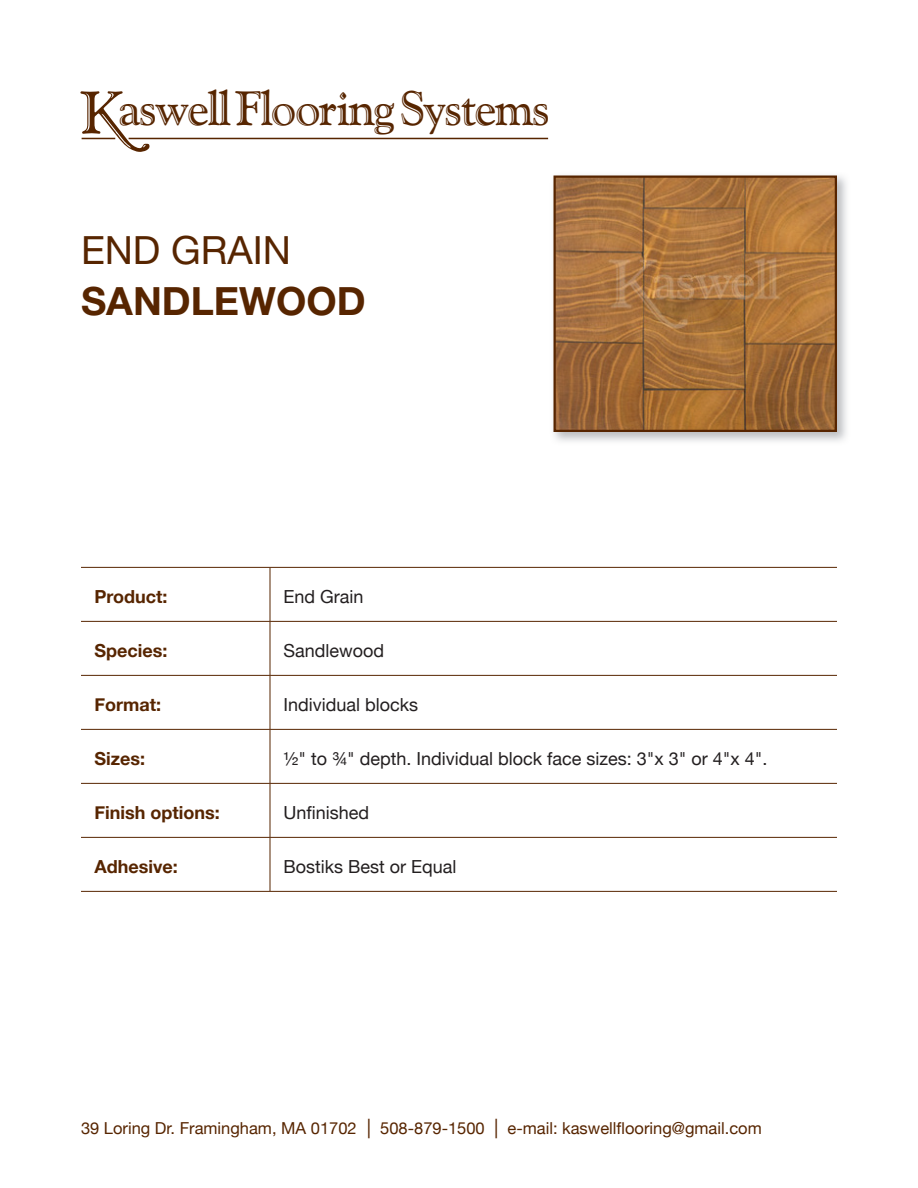
<style>
.page{position:relative;width:918px;height:1188px;background:#fff}
.page>*{position:absolute;margin:0;border:0;box-sizing:border-box;transform-origin:0 0}
.t1{font:48.3px "Goudy Handtooled BT";letter-spacing:-.04em;color:#572500}
.t2{font:700 39px "Helvetica Neue LT Std";color:#572500}
.t3{font:39px "Helvetica Neue LT Std";color:#572500}
.t4{font:18px "Helvetica Neue";color:#231f20}
.t5{font:700 18px "Helvetica Neue";color:#572500}
.t6{font:16.5px "Helvetica Neue";color:#572500}
.s1{font-size:59.85px}
.s2{font-size:19.5px}
</style>
<div class="page">
<svg style="left:97px;top:108px;width:53px;height:44px"></svg>
<hr style="left:82px;top:138px;width:33px;height:1px;background:#572500">
<hr style="left:129px;top:138px;width:419px;height:1px;background:#572500">
<hr style="left:81px;top:621px;width:189px;height:1px;background:#572500">
<hr style="left:270px;top:621px;width:567px;height:1px;background:#572500">
<hr style="left:81px;top:675px;width:189px;height:1px;background:#572500">
<hr style="left:270px;top:675px;width:567px;height:1px;background:#572500">
<hr style="left:81px;top:729px;width:189px;height:1px;background:#572500">
<hr style="left:270px;top:729px;width:567px;height:1px;background:#572500">
<hr style="left:81px;top:783px;width:189px;height:1px;background:#572500">
<hr style="left:270px;top:783px;width:567px;height:1px;background:#572500">
<hr style="left:81px;top:837px;width:189px;height:1px;background:#572500">
<hr style="left:270px;top:837px;width:567px;height:1px;background:#572500">
<hr style="left:81px;top:891px;width:189px;height:1px;background:#572500">
<hr style="left:270px;top:891px;width:567px;height:1px;background:#572500">
<hr style="left:270px;top:568px;width:1px;height:53px;background:#572500">
<hr style="left:270px;top:622px;width:1px;height:53px;background:#572500">
<hr style="left:270px;top:676px;width:1px;height:53px;background:#572500">
<hr style="left:270px;top:730px;width:1px;height:53px;background:#572500">
<hr style="left:270px;top:784px;width:1px;height:53px;background:#572500">
<hr style="left:270px;top:838px;width:1px;height:53px;background:#572500">
<hr style="left:81px;top:567px;width:189px;height:1px;background:#572500">
<hr style="left:270px;top:567px;width:567px;height:1px;background:#572500">
<img style="left:557px;top:179px;width:277px;height:250px">
<div style="left:554px;top:176px;width:283px;height:256px;border:2px solid #572500"></div>
<h1 class="t1" style="left:81px;top:79px;width:471px"><span class="s1">K</span>aswell Flooring Systems</h1>
<h2 class="t3" style="left:81px;top:227px;width:212px">END GRAIN</h2>
<h2 class="t2" style="left:81px;top:277px;width:286px">SANDLEWOOD</h2>
<p class="t5" style="left:94px;top:583px;width:75px">Product:</p>
<p class="t4" style="left:284px;top:584px;width:82px">End Grain</p>
<p class="t5" style="left:94px;top:637px;width:74px">Species:</p>
<p class="t4" style="left:284px;top:638px;width:102px">Sandlewood</p>
<p class="t5" style="left:94px;top:691px;width:68px">Format:</p>
<p class="t4" style="left:284px;top:692px;width:136px">Individual blocks</p>
<p class="t5" style="left:94px;top:745px;width:52px">Sizes:</p>
<p class="t4" style="left:284px;top:746px;width:486px">½" to ¾" depth. Individual block face sizes: 3"x 3" or 4"x 4".</p>
<p class="t5" style="left:94px;top:799px;width:127px">Finish options:</p>
<p class="t4" style="left:284px;top:800px;width:87px">Unfinished</p>
<p class="t5" style="left:94px;top:853px;width:85px">Adhesive:</p>
<p class="t4" style="left:284px;top:854px;width:175px">Bostiks Best or Equal</p>
<p class="t6" style="left:81px;top:1116px;width:682px">39 Loring Dr. Framingham, MA 01702 <span class="s2">|</span> 508-879-1500 <span class="s2">|</span> e-mail: kaswellflooring@gmail.com</p>
</div>
